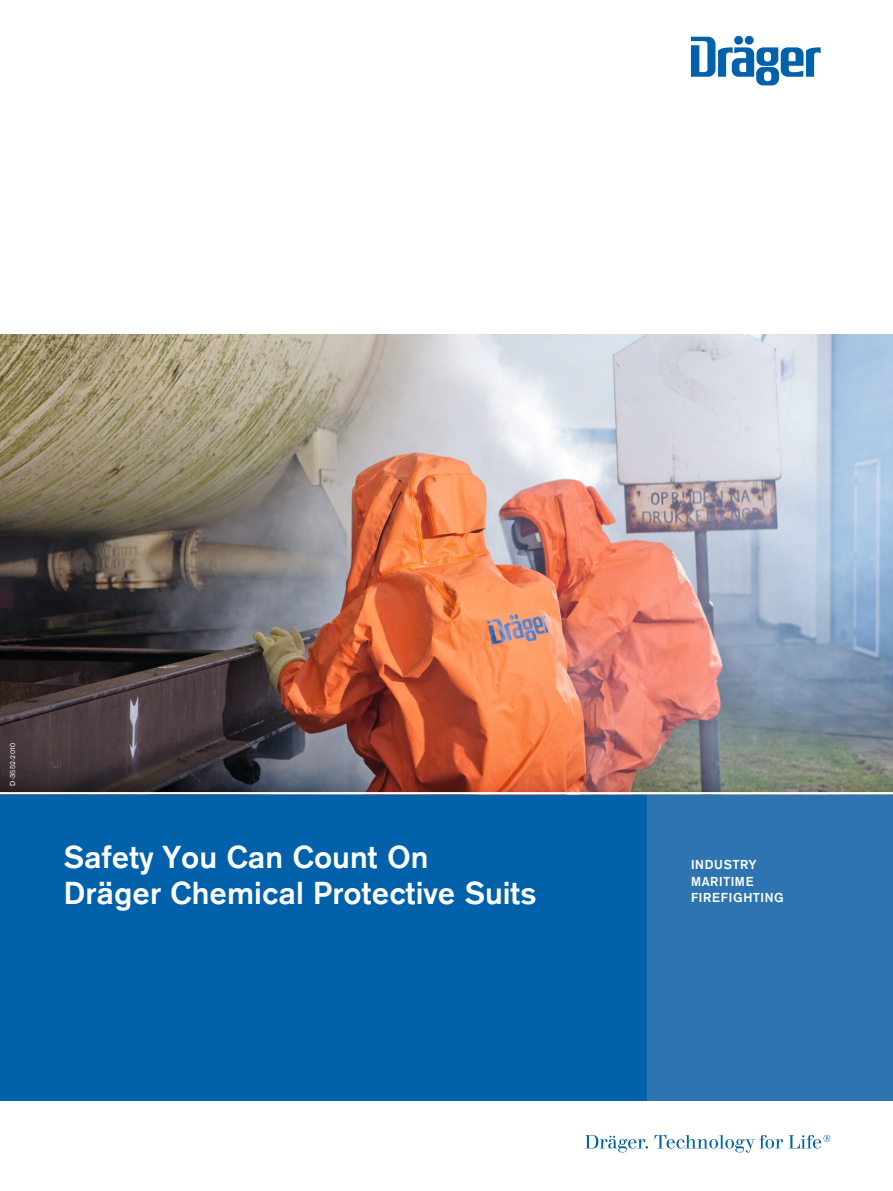
<style>
.page{position:relative;width:893px;height:1191px;background:#fff}
.page>*{position:absolute;margin:0;border:0;box-sizing:border-box;transform-origin:0 0}
.Titel{font:700 33px "Draeger Sans Global";color:#fff}
.Segmentierung{font:700 13.5px "Draeger Sans Global";letter-spacing:.05em;color:#fff}
.Bildnummer_Weiß{font:7.5px "Draeger Sans Global";letter-spacing:.025em;color:#fff}
</style>
<div class="page">
<svg style="left:691px;top:37px;width:130px;height:48px"></svg>
<div style="left:0;top:784px;width:893px;height:316px;background:#0161aa"></div>
<div style="left:647px;top:784px;width:246px;height:316px;background:#2e74b1"></div>
<img style="left:0;top:335px;width:893px;height:457px">
<hr style="left:0;top:792px;width:893px;height:2px;background:#fff">
<svg style="left:585px;top:1135px;width:63px;height:17px"></svg>
<svg style="left:655px;top:1135px;width:128px;height:17px"></svg>
<svg style="left:789px;top:1135px;width:41px;height:13px"></svg>
<p class="Bildnummer_Weiß" style="left:8px;top:785px;width:44px;rotate:-90deg">D-3552-2010</p>
<p class="Titel" style="left:64px;top:837px;width:366px">Safety You Can Count On</p>
<p class="Titel" style="left:64px;top:873px;width:474px">Dräger Chemical Protective Suits</p>
<p class="Segmentierung" style="left:691px;top:856px;width:67px">INDUSTRY</p>
<p class="Segmentierung" style="left:691px;top:873px;width:64px">MARITIME</p>
<p class="Segmentierung" style="left:691px;top:889px;width:94px">FIREFIGHTING</p>
</div>
